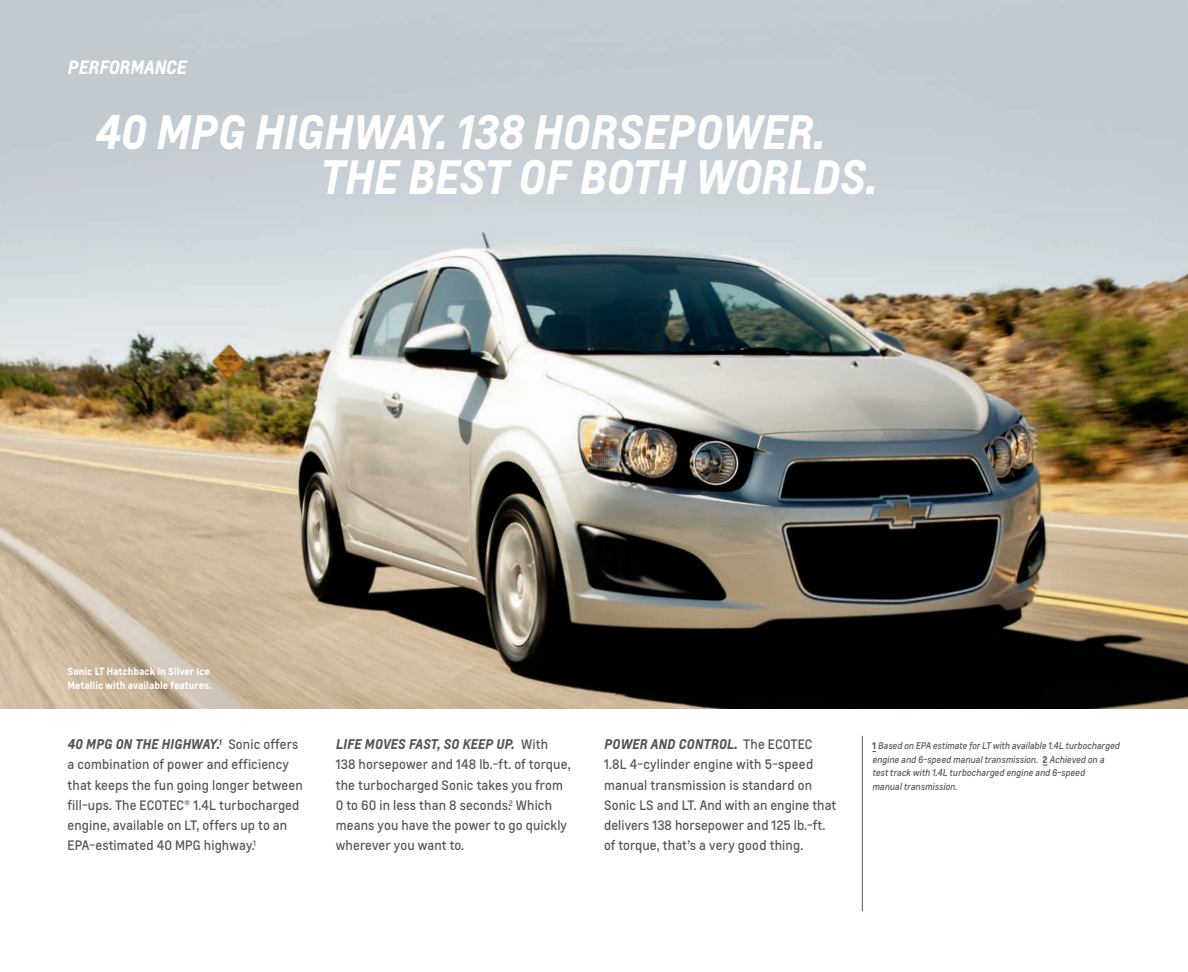
<style>
.page{position:relative;width:1188px;height:972px;background:#fff}
.page>*{position:absolute;margin:0;border:0;box-sizing:border-box;transform-origin:0 0}
.t1{font:italic 700 45px/45px "Louis";letter-spacing:-.01em;color:#fff}
.t2{font:italic 700 18px "Louis";letter-spacing:-.01em;color:#fff}
.t3{font:italic 700 13.2px "Louis";letter-spacing:.005em;color:#54555a}
.t4{font:12.75px/20.2px "Louis";letter-spacing:.01em;color:#54555a}
.t5{font:700 9.75px/13.5px "Louis";color:#fff}
.t6{font:italic 9px/13.5px "Louis";color:#54555a}
.s1{font-weight:400;font-style:normal;font-size:12.75px}
.s2{font-weight:700;font-style:normal}
</style>
<div class="page">
<img style="left:0;top:0;width:1188px;height:709px">
<hr style="left:862px;top:736px;width:1px;height:175px;background:#54555a">
<h2 class="t2" style="left:68px;top:56px;width:120px">PERFORMANCE</h2>
<h1 class="t1" style="left:320px;top:109px;width:559px;text-indent:-225px">40 MPG HIGHWAY. 138 HORSEPOWER.<br>THE BEST OF BOTH WORLDS.</h1>
<p class="t5" style="left:68px;top:665px;width:146px">Sonic LT Hatchback in Silver Ice<br>Metallic with available features.</p>
<p class="t3" style="left:68px;top:736px;width:232px">40 MPG ON THE HIGHWAY.<sup>1</sup> <span class="s1">Sonic offers</span></p>
<p class="t4" style="left:68px;top:755px;width:237px">a combination of power and efficiency that keeps the fun going longer between fill-ups. The ECOTEC® 1.4L turbocharged engine, available on LT, offers up to an EPA-estimated 40 MPG highway.<sup>1</sup></p>
<p class="t3" style="left:336px;top:736px;width:214px">LIFE MOVES FAST, SO KEEP UP. <span class="s1">With</span></p>
<p class="t4" style="left:336px;top:755px;width:236px">138 horsepower and 148 lb.-ft. of torque, the turbocharged Sonic takes you from 0 to 60 in less than 8 seconds.<sup>2</sup> Which means you have the power to go quickly wherever you want to.</p>
<p class="t3" style="left:604px;top:736px;width:210px">POWER AND CONTROL. <span class="s1">The ECOTEC</span></p>
<p class="t4" style="left:604px;top:755px;width:234px">1.8L 4-cylinder engine with 5-speed manual transmission is standard on Sonic LS and LT. And with an engine that delivers 138 horsepower and 125 lb.-ft. of torque, that’s a very good thing.</p>
<p class="t6" style="left:872px;top:739px;width:249px"><span class="s2">1</span> Based on EPA estimate for LT with available 1.4L turbocharged engine and 6-speed manual transmission. <span class="s2">2</span> Achieved on a test track with 1.4L turbocharged engine and 6-speed<br>manual transmission.</p>
</div>
